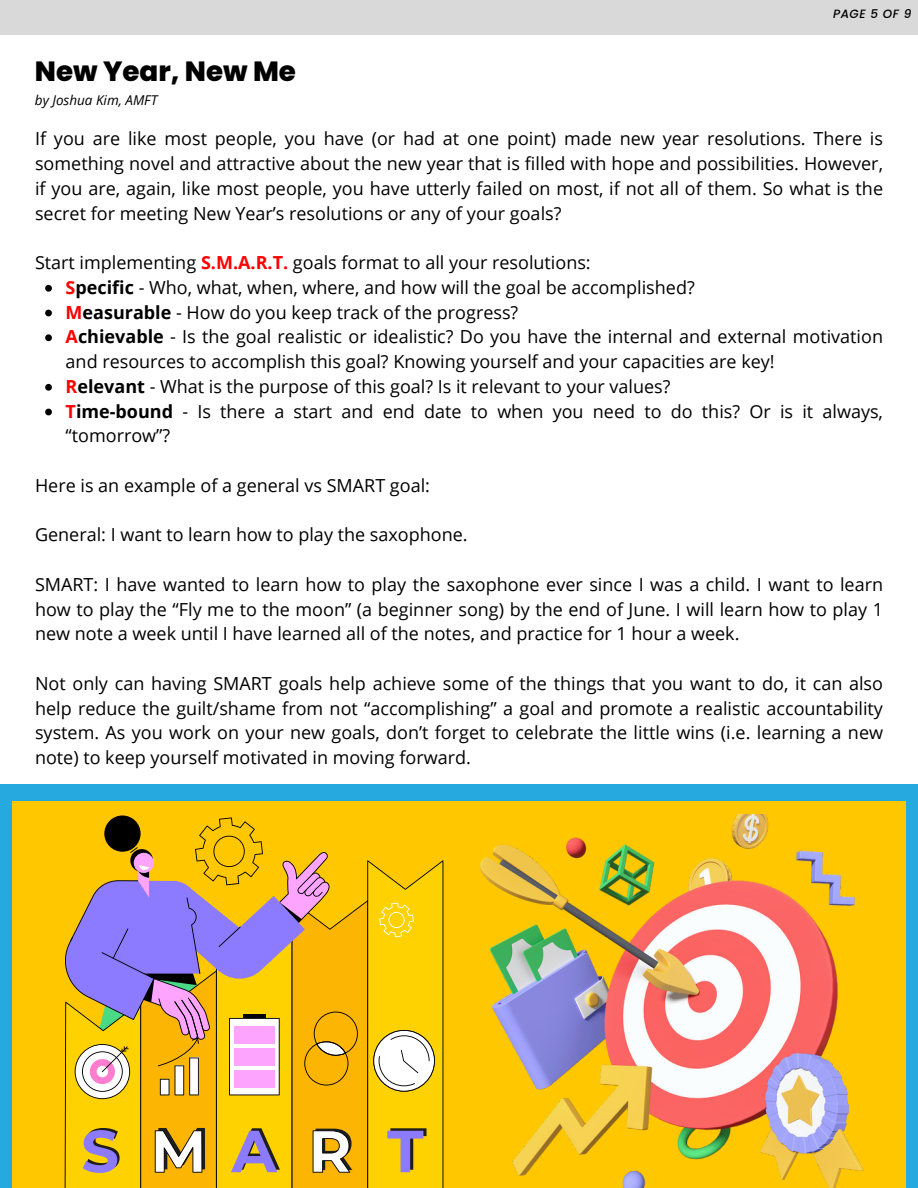
<style>
.page{position:relative;width:918px;height:1188px;background:#fff}
.page>*{position:absolute;margin:0;border:0;box-sizing:border-box;transform-origin:0 0}
.t1{font:800 27.75px "Poppins";color:#000}
.t2{font:18px/24.8px "Open Sans";color:#000;text-align:justify}
.t3{font:italic 13.5px "Open Sans";color:#000}
.t4{font:italic 500 12px "Poppins";letter-spacing:.045em;color:#000}
.s1{font-weight:700;color:#f00}
.s2{font-weight:700}
</style>
<div class="page">
<div style="left:0;top:0;width:918px;height:35px;background:#d9d9d9"></div>
<div style="left:0;top:784px;width:918px;height:404px;background:#26a9df"></div>
<div style="left:12px;top:801px;width:894px;height:387px;background:#ffc700"></div>
<svg style="left:104px;top:815px;width:37px;height:37px"></svg>
<svg style="left:64px;top:817px;width:379px;height:371px"></svg>
<img style="left:481px;top:815px;width:382px;height:373px">
<svg style="left:45px;top:285px;width:7px;height:7px"></svg>
<svg style="left:45px;top:310px;width:7px;height:6px"></svg>
<svg style="left:45px;top:334px;width:7px;height:7px"></svg>
<svg style="left:45px;top:384px;width:7px;height:7px"></svg>
<svg style="left:45px;top:409px;width:7px;height:6px"></svg>
<p class="t1" style="left:35px;top:52px;width:263px">New Year, New Me</p>
<p class="t3" style="left:35px;top:90px;width:124px">by Joshua Kim, AMFT</p>
<p class="t4" style="left:833px;top:5px;width:80px">PAGE 5 OF 9</p>
<p class="t2" style="left:35px;top:126px;width:850px">If you are like most people, you have (or had at one point) made new year resolutions. There is something novel and attractive about the new year that is filled with hope and possibilities. However, if you are, again, like most people, you have utterly failed on most, if not all of them. So what is the secret for meeting New Year’s resolutions or any of your goals?</p>
<p class="t2" style="left:35px;top:250px;width:557px">Start implementing <span class="s1">S.M.A.R.T.</span> goals format to all your resolutions:</p>
<p class="t2" style="left:66px;top:275px;width:631px"><span class="s1">S</span><span class="s2">pecific</span> - Who, what, when, where, and how will the goal be accomplished?</p>
<p class="t2" style="left:66px;top:299px;width:454px"><span class="s1">M</span><span class="s2">easurable</span> - How do you keep track of the progress?</p>
<p class="t2" style="left:66px;top:324px;width:819px"><span class="s1">A</span><span class="s2">chievable</span> - Is the goal realistic or idealistic? Do you have the internal and external motivation and resources to accomplish this goal? Knowing yourself and your capacities are key!</p>
<p class="t2" style="left:66px;top:374px;width:606px"><span class="s1">R</span><span class="s2">elevant</span> - What is the purpose of this goal? Is it relevant to your values?</p>
<p class="t2" style="left:66px;top:398px;width:819px"><span class="s1">T</span><span class="s2">ime-bound</span> - Is there a start and end date to when you need to do this? Or is it always, “tomorrow”?</p>
<p class="t2" style="left:35px;top:473px;width:396px">Here is an example of a general vs SMART goal:</p>
<p class="t2" style="left:35px;top:522px;width:434px">General: I want to learn how to play the saxophone.</p>
<p class="t2" style="left:35px;top:572px;width:850px">SMART: I have wanted to learn how to play the saxophone ever since I was a child. I want to learn how to play the “Fly me to the moon” (a beginner song) by the end of June. I will learn how to play 1 new note a week until I have learned all of the notes, and practice for 1 hour a week.</p>
<p class="t2" style="left:35px;top:671px;width:850px">Not only can having SMART goals help achieve some of the things that you want to do, it can also help reduce the guilt/shame from not “accomplishing” a goal and promote a realistic accountability system. As you work on your new goals, don’t forget to celebrate the little wins (i.e. learning a new note) to keep yourself motivated in moving forward.</p>
</div>
